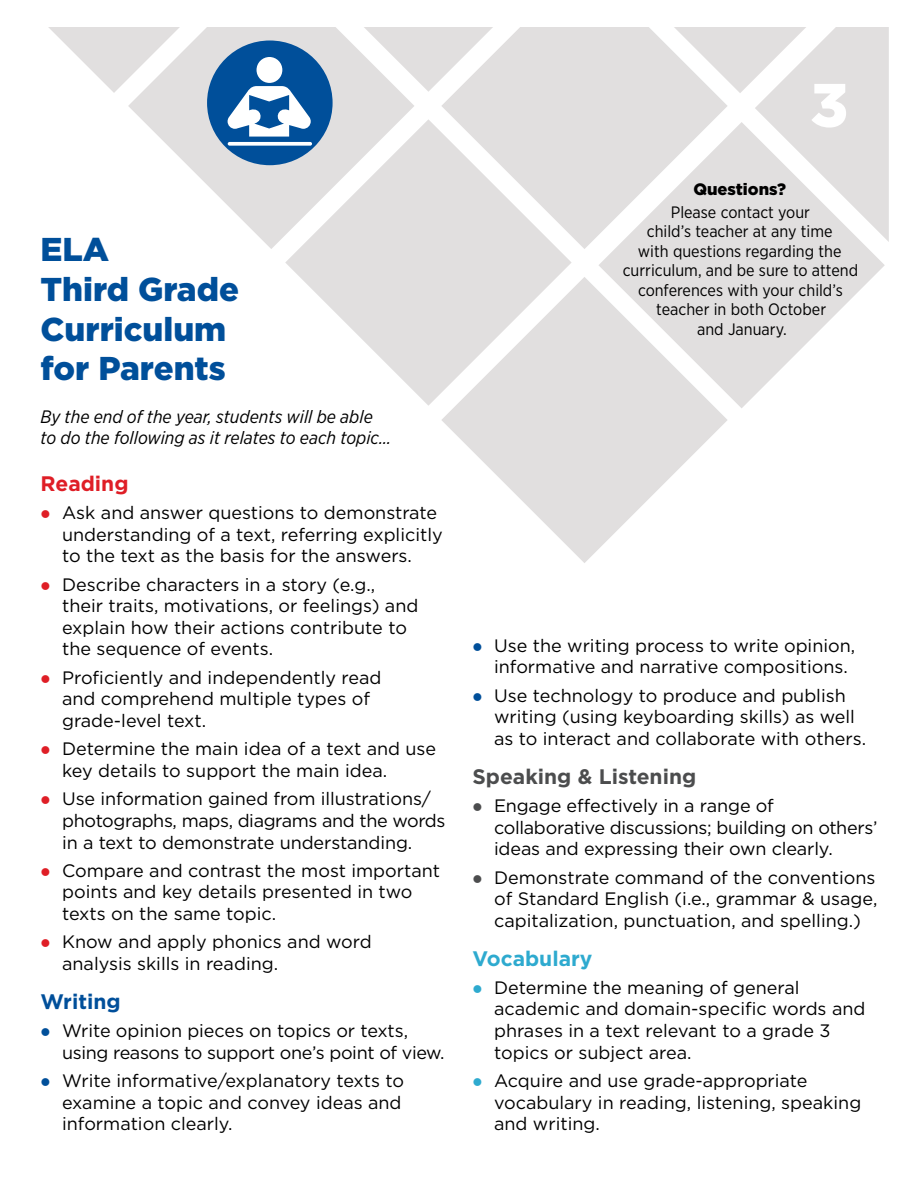
<style>
.page{position:relative;width:918px;height:1188px;background:#fff}
.page>*{position:absolute;margin:0;border:0;box-sizing:border-box;transform-origin:0 0}
.t1{font:900 61.2px "Gotham";color:#fff}
.t2{font:900 33px/39.6px "Gotham";color:#004f9a}
.t3{font:700 21px "Gotham";color:#4c4d4e}
.t4{font:700 21px "Gotham";color:#2eaacf}
.t5{font:700 21px "Gotham";color:#df1e26}
.t6{font:700 21px "Gotham";color:#004f9a}
.t7{font:18px/21.6px "Gotham";color:#000}
.t8{font:italic 18px/21.6px "Gotham Narrow";color:#000}
.t9{font:18px/21.6px "Gotham";letter-spacing:-.02em;color:#000}
.t10{font:16.5px/19.5px "Gotham Narrow";color:#000;text-align:center}
.t11{font:900 16.5px "Gotham";color:#000}
</style>
<div class="page">
<svg style="left:48px;top:27px;width:841px;height:536px"></svg>
<div style="left:207px;top:41px;width:126px;height:124px;background:#004f9a;border-radius:50%"></div>
<div style="left:257px;top:57px;width:25px;height:26px;background:#fff;border-radius:50%"></div>
<svg style="left:228px;top:86px;width:83px;height:51px"></svg>
<svg style="left:228px;top:142px;width:84px;height:4px"></svg>
<h2 class="t2" style="left:40px;top:230px;width:200px">ELA<br>Third Grade<br>Curriculum for Parents</h2>
<p class="t8" style="left:40px;top:405px;width:352px">By the end of the year, students will be able to do the following as it relates to each topic…</p>
<p class="t5" style="left:41px;top:469px;width:90px">Reading</p>
<p class="t7" style="left:62px;top:502px;width:382px">Ask and answer questions to demonstrate understanding of a text, referring explicitly to the text as the basis for the answers.</p>
<p class="t7" style="left:62px;top:573px;width:358px">Describe characters in a story (e.g., their traits, motivations, or feelings) and explain how their actions contribute to the sequence of events.</p>
<p class="t7" style="left:62px;top:666px;width:321px">Proficiently and independently read and comprehend multiple types of grade‑level text.</p>
<p class="t7" style="left:62px;top:738px;width:376px">Determine the main idea of a text and use key details to support the main idea.</p>
<p class="t7" style="left:62px;top:788px;width:385px">Use information gained from illustrations/ photographs, maps, diagrams and the words in a text to demonstrate understanding.</p>
<p class="t7" style="left:62px;top:859px;width:380px">Compare and contrast the most important points and key details presented in two texts on the same topic.</p>
<p class="t7" style="left:62px;top:931px;width:311px">Know and apply phonics and word analysis skills in reading.</p>
<p class="t6" style="left:41px;top:987px;width:82px">Writing</p>
<p class="t9" style="left:62px;top:1020px;width:384px">Write opinion pieces on topics or texts, using reasons to support one’s point of view.</p>
<p class="t7" style="left:62px;top:1069px;width:344px">Write informative/explanatory texts to examine a topic and convey ideas and information clearly.</p>
<h1 class="t1" style="left:810px;top:63px;width:40px">3</h1>
<p class="t11" style="left:693px;top:178px;width:94px">Questions?</p>
<p class="t10" style="left:623px;top:202px;width:237px">Please contact your<br>child’s teacher at any time<br>with questions regarding the curriculum, and be sure to attend conferences with your child’s teacher in both October<br>and January.</p>
<p class="t7" style="left:494px;top:634px;width:363px">Use the writing process to write opinion, informative and narrative compositions.</p>
<p class="t7" style="left:494px;top:684px;width:374px">Use technology to produce and publish writing (using keyboarding skills) as well as to interact and collaborate with others.</p>
<p class="t3" style="left:472px;top:762px;width:225px">Speaking &amp; Listening</p>
<p class="t7" style="left:494px;top:795px;width:385px">Engage effectively in a range of collaborative discussions; building on others’ ideas and expressing their own clearly.</p>
<p class="t7" style="left:494px;top:866px;width:385px;text-align:justify">Demonstrate command of the conventions of Standard English (i.e., grammar &amp; usage, capitalization, punctuation, and spelling.)</p>
<p class="t4" style="left:472px;top:944px;width:122px">Vocabulary</p>
<p class="t7" style="left:494px;top:976px;width:373px">Determine the meaning of general academic and domain-specific words and phrases in a text relevant to a grade 3 topics or subject area.</p>
<p class="t7" style="left:494px;top:1069px;width:369px">Acquire and use grade-appropriate vocabulary in reading, listening, speaking and writing.</p>
</div>
